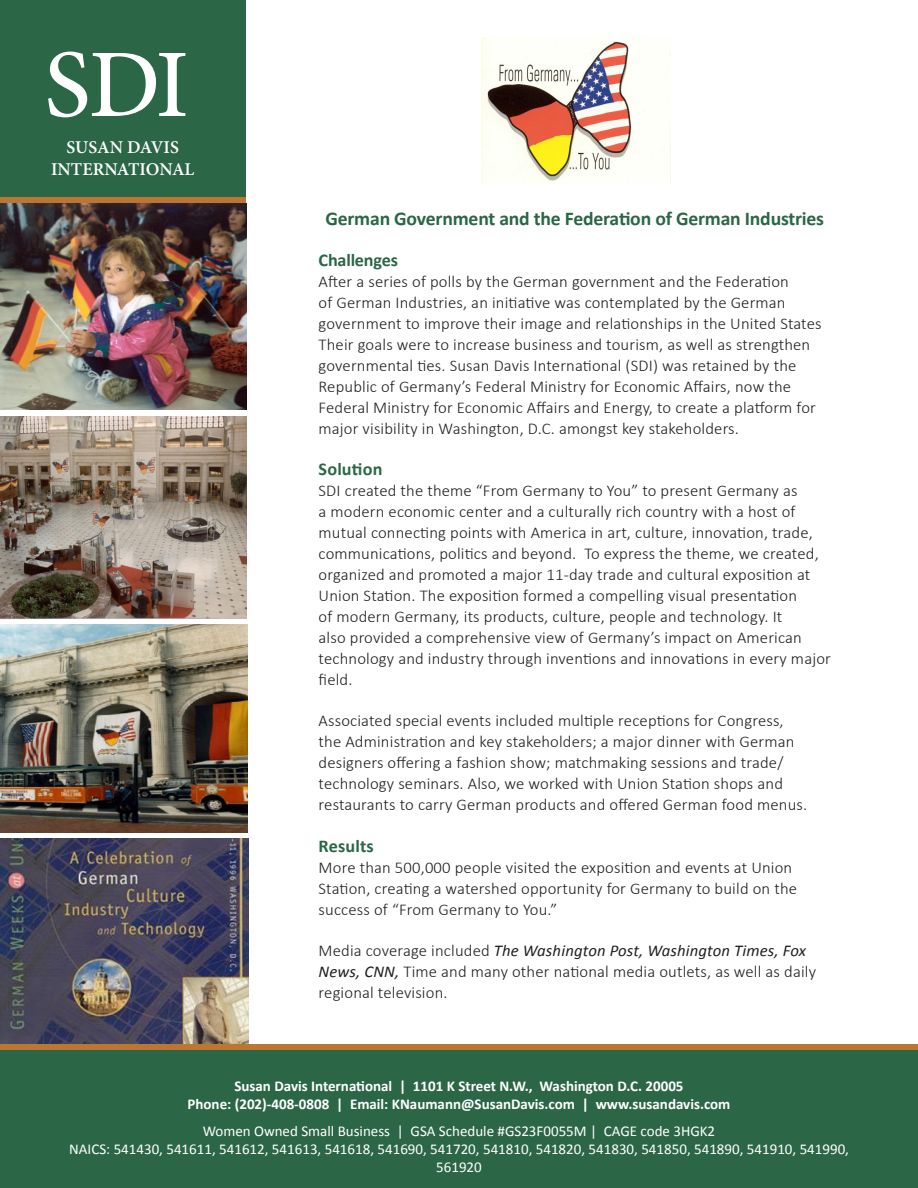
<style>
.page{position:relative;width:918px;height:1188px;background:#fff}
.page>*{position:absolute;margin:0;border:0;box-sizing:border-box;transform-origin:0 0}
.t1{font:500 96.9px "Minion Pro";color:#fff}
.t2{font:700 19.5px "Calibri";letter-spacing:-.01em;color:#2b6647}
.t3{font:700 18px "Calibri";letter-spacing:.005em;color:#2b6647}
.t4{font:600 18px "Minion Pro";color:#fff}
.t5{font:300 16.5px/21px "Calibri";letter-spacing:.01em;color:#231f20}
.t6{font:15px/18px "Calibri";color:#fff;text-align:center}
.t7{font:700 15px "Calibri";color:#fff}
.s1{font-weight:400;font-style:italic}
</style>
<div class="page">
<img style="left:0;top:203px;width:246px;height:417px">
<div style="left:0;top:1047px;width:918px;height:141px;background:#2b6647"></div>
<img style="left:0;top:838px;width:249px;height:206px">
<div style="left:0;top:0;width:246px;height:200px;background:#2b6647"></div>
<div style="left:0;top:197px;width:246px;height:6px;background:#bd7532"></div>
<div style="left:0;top:410px;width:248px;height:6px;background:#fff"></div>
<svg style="left:0;top:624px;width:248px;height:5px"></svg>
<svg style="left:0;top:828px;width:248px;height:5px"></svg>
<div style="left:0;top:1044px;width:918px;height:6px;background:#bd7532"></div>
<img style="left:0;top:625px;width:247px;height:207px">
<img style="left:481px;top:38px;width:189px;height:146px">
<p class="t1" style="left:44px;top:20px;width:146px">SDI</p>
<p class="t4" style="left:67px;top:135px;width:114px">SUSAN DAVIS</p>
<p class="t4" style="left:51px;top:157px;width:145px">INTERNATIONAL</p>
<p class="t2" style="left:325px;top:204px;width:500px">German Government and the Federation of German Industries</p>
<p class="t3" style="left:319px;top:247px;width:81px">Challenges</p>
<p class="t5" style="left:319px;top:271px;width:505px">After a series of polls by the German government and the Federation<br>of German Industries, an initiative was contemplated by the German government to improve their image and relationships in the United States Their goals were to increase business and tourism, as well as strengthen governmental ties. Susan Davis International (SDI) was retained by the Republic of Germany’s Federal Ministry for Economic Affairs, now the Federal Ministry for Economic Affairs and Energy, to create a platform for major visibility in Washington, D.C. amongst key stakeholders.</p>
<p class="t3" style="left:319px;top:456px;width:65px">Solution</p>
<p class="t5" style="left:319px;top:480px;width:514px">SDI created the theme “From Germany to You” to present Germany as<br>a modern economic center and a culturally rich country with a host of mutual connecting points with America in art, culture, innovation, trade, communications, politics and beyond. To express the theme, we created, organized and promoted a major 11-day trade and cultural exposition at Union Station. The exposition formed a compelling visual presentation<br>of modern Germany, its products, culture, people and technology. It<br>also provided a comprehensive view of Germany’s impact on American technology and industry through inventions and innovations in every major field.</p>
<p class="t5" style="left:319px;top:710px;width:490px">Associated special events included multiple receptions for Congress, the Administration and key stakeholders; a major dinner with German designers offering a fashion show; matchmaking sessions and trade/ technology seminars. Also, we worked with Union Station shops and restaurants to carry German products and offered German food menus.</p>
<p class="t3" style="left:319px;top:833px;width:57px">Results</p>
<p class="t5" style="left:319px;top:856px;width:480px">More than 500,000 people visited the exposition and events at Union<br>Station, creating a watershed opportunity for Germany to build on the success of “From Germany to You.”</p>
<p class="t5" style="left:319px;top:940px;width:499px">Media coverage included <span class="s1">The Washington Post, Washington Times, Fox<br>News, CNN,</span> Time and many other national media outlets, as well as daily regional television.</p>
<p class="t7" style="left:234px;top:1075px;width:451px">Susan Davis International | 1101 K Street N.W., Washington D.C. 20005</p>
<p class="t7" style="left:188px;top:1093px;width:544px">Phone: (202)-408-0808 | Email: KNaumann@SusanDavis.com | www.susandavis.com</p>
<p class="t6" style="left:69px;top:1121px;width:781px">Women Owned Small Business | GSA Schedule #GS23F0055M | CAGE code 3HGK2<br>NAICS: 541430, 541611, 541612, 541613, 541618, 541690, 541720, 541810, 541820, 541830, 541850, 541890, 541910, 541990,<br>561920</p>
</div>
